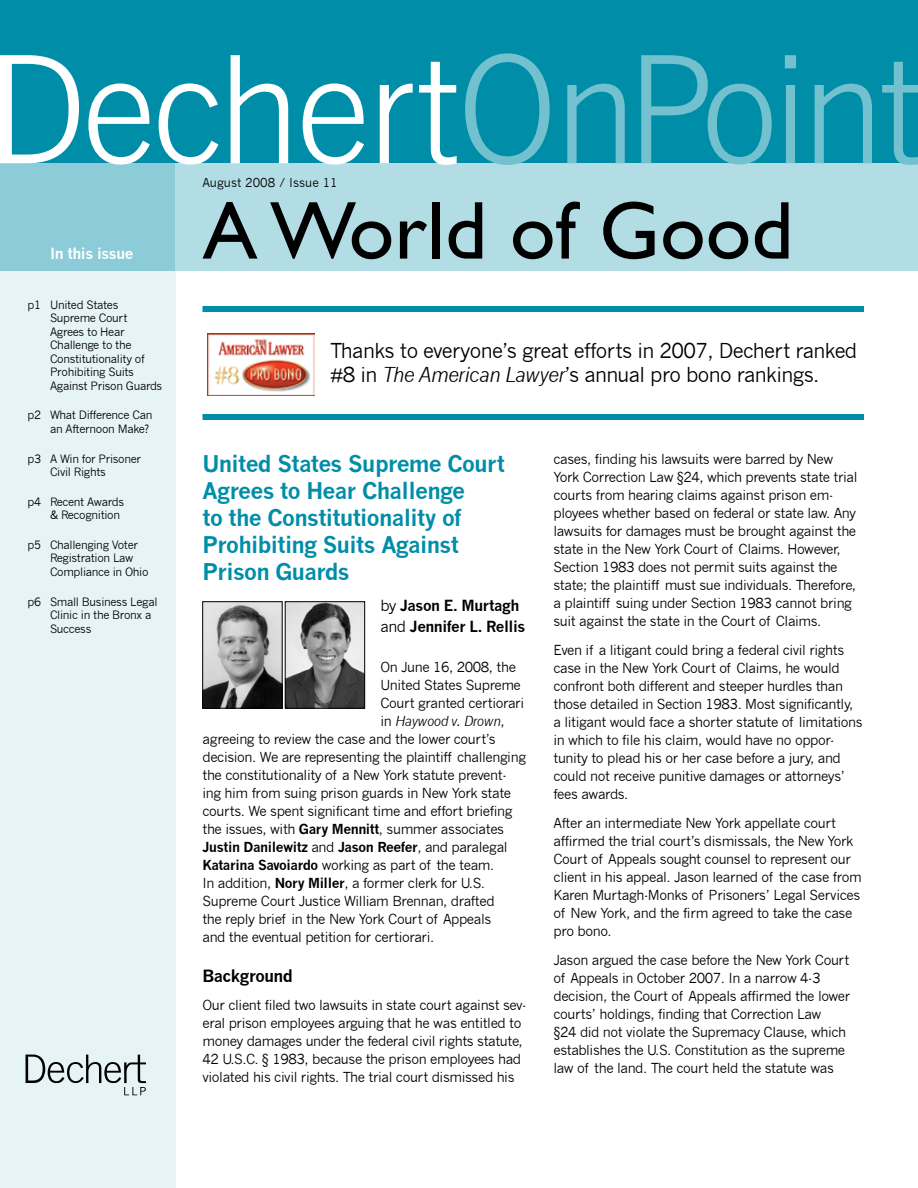
<style>
.page{position:relative;width:918px;height:1188px;background:#fff}
.page>*{position:absolute;margin:0;border:0;box-sizing:border-box;transform-origin:0 0}
.t1{font:82.5px "Gill Sans";color:#000}
.t2{font:51px "D Three LLP";color:#000}
.t3{font:700 22.5px/27px "News Gothic";letter-spacing:-.03em;color:#008da8}
.t4{font:20.1px/24.2px "News Gothic";letter-spacing:-.03em;color:#000}
.t5{font:700 16.5px "News Gothic";letter-spacing:-.03em;color:#000}
.t6{font:700 15px/21px "News Gothic";letter-spacing:-.03em;color:#000}
.t7{font:700 15px "News Gothic";letter-spacing:-.03em;color:#fff}
.t8{font:13.5px/18px "News Gothic";letter-spacing:-.03em;color:#000}
.t9{font:700 13.5px "News Gothic";letter-spacing:-.03em;color:#000}
.t10{font:italic 13.5px "News Gothic";letter-spacing:-.03em;color:#000}
.t11{font:12px "News Gothic";color:#000}
.t12{font:11.25px/13.5px "News Gothic";letter-spacing:-.03em;color:#000}
.s1{font-style:italic}
.s2{font-weight:400}
.s3{font-style:normal}
.s4{font-weight:700}
</style>
<div class="page">
<div style="left:0;top:0;width:918px;height:163px;background:#008da8"></div>
<div style="left:0;top:163px;width:175px;height:108px;background:#8cccd8"></div>
<div style="left:175px;top:163px;width:743px;height:108px;background:#b3dde5"></div>
<div style="left:0;top:271px;width:175px;height:917px;background:#e6f4f6"></div>
<svg style="left:0;top:55px;width:79px;height:108px"></svg>
<svg style="left:88px;top:83px;width:62px;height:82px"></svg>
<svg style="left:159px;top:83px;width:59px;height:82px"></svg>
<svg style="left:231px;top:55px;width:57px;height:108px"></svg>
<svg style="left:303px;top:83px;width:61px;height:82px"></svg>
<svg style="left:380px;top:84px;width:33px;height:79px"></svg>
<svg style="left:419px;top:62px;width:38px;height:103px"></svg>
<svg style="left:465px;top:53px;width:85px;height:112px"></svg>
<svg style="left:567px;top:84px;width:58px;height:79px"></svg>
<svg style="left:641px;top:55px;width:131px;height:110px"></svg>
<svg style="left:785px;top:55px;width:11px;height:108px"></svg>
<svg style="left:815px;top:84px;width:57px;height:79px"></svg>
<svg style="left:882px;top:62px;width:36px;height:103px"></svg>
<div style="left:202px;top:306px;width:662px;height:6px;background:#008da8"></div>
<div style="left:202px;top:414px;width:662px;height:6px;background:#008da8"></div>
<img style="left:204px;top:604px;width:76px;height:102px">
<div style="left:202px;top:602px;width:80px;height:106px;border:1px solid #000"></div>
<img style="left:287px;top:604px;width:76px;height:102px">
<div style="left:285px;top:602px;width:80px;height:106px;border:1px solid #000"></div>
<img style="left:207px;top:333px;width:108px;height:63px">
<p class="t7" style="left:50px;top:244px;width:85px">In this issue</p>
<p class="t12" style="left:50px;top:298px;width:114px;text-indent:-22px">p1 United States<br>Supreme Court<br>Agrees to Hear<br>Challenge to the<br>Constitutionality of<br>Prohibiting Suits<br>Against Prison Guards</p>
<p class="t12" style="left:28px;top:409px;width:126px;text-align:right">p2 What Difference Can an Afternoon Make?</p>
<p class="t12" style="left:50px;top:452px;width:93px;text-indent:-22px">p3 A Win for Prisoner<br>Civil Rights</p>
<p class="t12" style="left:50px;top:495px;width:76px;text-indent:-22px">p4 Recent Awards &amp; Recognition</p>
<p class="t12" style="left:50px;top:538px;width:100px;text-indent:-23px">p5 Challenging Voter<br>Registration Law<br>Compliance in Ohio</p>
<p class="t12" style="left:50px;top:595px;width:109px;text-indent:-22px">p6 Small Business Legal<br>Clinic in the Bronx a<br>Success</p>
<h2 class="t2" style="left:26px;top:1048px;width:128px">d</h2>
<p class="t11" style="left:202px;top:176px;width:137px">August 2008 / Issue 11</p>
<h1 class="t1" style="left:202px;top:183px;width:592px">A World of Good</h1>
<h3 class="t4" style="left:330px;top:339px;width:529px">Thanks to everyone’s great efforts in 2007, Dechert ranked #8 in <span class="s1">The American Lawyer</span>’s annual pro bono rankings.</h3>
<h3 class="t3" style="left:202px;top:449px;width:304px">United States Supreme Court<br>Agrees to Hear Challenge<br>to the Constitutionality of<br>Prohibiting Suits Against<br>Prison Guards</h3>
<p class="t6" style="left:380px;top:595px;width:147px"><span class="s2">by</span> Jason E. Murtagh <span class="s2">and</span> Jennifer L. Rellis</p>
<p class="t8" style="left:380px;top:658px;width:137px">On June 16, 2008, the</p>
<p class="t8" style="left:380px;top:676px;width:142px">United States Supreme</p>
<p class="t8" style="left:380px;top:694px;width:145px">Court granted certiorari</p>
<p class="t10" style="left:380px;top:713px;width:126px"><span class="s3">in</span> Haywood v. Drown<span class="s3">,</span></p>
<p class="t8" style="left:202px;top:730px;width:295px">agreeing to review the case and the lower court’s</p>
<p class="t8" style="left:202px;top:748px;width:325px">decision. We are representing the plaintiff challenging</p>
<p class="t8" style="left:202px;top:766px;width:306px">the constitutionality of a New York statute prevent-</p>
<p class="t8" style="left:202px;top:784px;width:310px">ing him from suing prison guards in New York state</p>
<p class="t8" style="left:202px;top:802px;width:312px">courts. We spent significant time and effort briefing</p>
<p class="t8" style="left:202px;top:820px;width:303px">the issues, with <span class="s4">Gary Mennitt</span>, summer associates</p>
<p class="t9" style="left:202px;top:839px;width:307px">Justin Danilewitz <span class="s2">and</span> Jason Reefer<span class="s2">, and paralegal</span></p>
<p class="t8" style="left:202px;top:856px;width:293px"><span class="s4">Katarina Savoiardo</span> working as part of the team.</p>
<p class="t8" style="left:202px;top:874px;width:284px">In addition, <span class="s4">Nory Miller</span>, a former clerk for U.S.</p>
<p class="t8" style="left:202px;top:892px;width:294px">Supreme Court Justice William Brennan, drafted</p>
<p class="t8" style="left:202px;top:910px;width:290px">the reply brief in the New York Court of Appeals</p>
<p class="t8" style="left:202px;top:928px;width:233px">and the eventual petition for certiorari.</p>
<p class="t5" style="left:202px;top:965px;width:92px">Background</p>
<p class="t8" style="left:202px;top:997px;width:326px">Our client filed two lawsuits in state court against sev&shy;eral prison employees arguing that he was entitled to money damages under the federal civil rights statute, 42 U.S.C. § 1983, because the prison employees had violated his civil rights. The trial court dismissed his</p>
<p class="t8" style="left:554px;top:451px;width:306px">cases, finding his lawsuits were barred by New York Correction Law §24, which prevents state trial courts from hearing claims against prison em&shy;ployees whether based on federal or state law. Any lawsuits for damages must be brought against the state in the New York Court of Claims. However, Section 1983 does not permit suits against the state; the plaintiff must sue individuals. Therefore, a plaintiff suing under Section 1983 cannot bring suit against the state in the Court of Claims.</p>
<p class="t8" style="left:554px;top:641px;width:311px">Even if a litigant could bring a federal civil rights case in the New York Court of Claims, he would confront both different and steeper hurdles than those detailed in Section 1983. Most significantly, a litigant would face a shorter statute of limitations in which to file his claim, would have no oppor&shy;tunity to plead his or her case before a jury, and could not receive punitive damages or attorneys’ fees awards.</p>
<p class="t8" style="left:554px;top:814px;width:310px">After an intermediate New York appellate court affirmed the trial court’s dismissals, the New York Court of Appeals sought counsel to represent our client in his appeal. Jason learned of the case from Karen Murtagh-Monks of Prisoners’ Legal Services of New York, and the firm agreed to take the case pro bono.</p>
<p class="t8" style="left:554px;top:951px;width:298px">Jason argued the case before the New York Court of Appeals in October 2007. In a narrow 4-3 decision, the Court of Appeals affirmed the lower courts’ holdings, finding that Correction Law<br>§24 did not violate the Supremacy Clause, which establishes the U.S. Constitution as the supreme law of the land. The court held the statute was</p>
</div>
